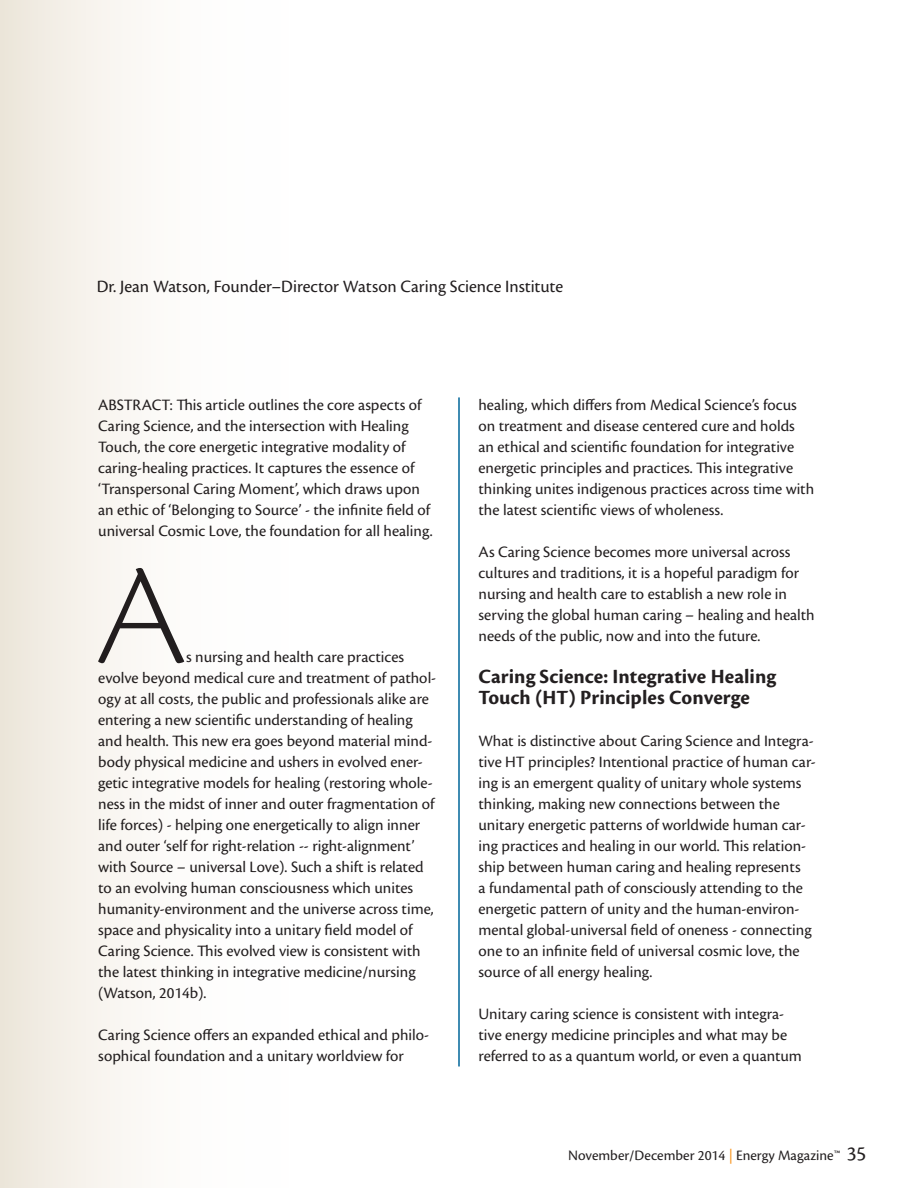
<style>
.page{position:relative;width:918px;height:1188px;background:#fff}
.page>*{position:absolute;margin:0;border:0;box-sizing:border-box;transform-origin:0 0}
.t1{font:150.3px "Cronos Pro Lt Disp";color:#231f20}
.t2{font:700 21px/21px "Cronos Pro";color:#231f20}
.t3{font:18px "Cronos Pro";color:#231f20}
.t4{font:16.5px/21px "Cronos Pro";color:#231f20}
.t5{font:15px "Cronos Pro";color:#231f20}
.s1{color:#f7931d}
.s2{font-size:21px}
</style>
<div class="page">
<hr style="left:458px;top:397px;width:2px;height:670px;background:#069">
<div style="left:1px;top:0;width:338px;height:1188px;background:linear-gradient(to right,#f1ebe2,#fff)"></div>
<p class="t3" style="left:97px;top:276px;width:468px">Dr. Jean Watson, Founder–Director Watson Caring Science Institute</p>
<p class="t4" style="left:98px;top:395px;width:336px">ABSTRACT: This article outlines the core aspects of Caring Science, and the intersection with Healing Touch, the core energetic integrative modality of caring-healing practices. It captures the essence of ‘Transpersonal Caring Moment’, which draws upon an ethic of ‘Belonging to Source’ - the infinite field of universal Cosmic Love, the foundation for all healing.</p>
<p class="t1" style="left:96px;top:529px;width:91px">A</p>
<p class="t4" style="left:98px;top:647px;width:340px;text-indent:88px">s nursing and health care practices evolve beyond medical cure and treatment of pathol&shy;ogy at all costs, the public and professionals alike are entering a new scientific understanding of healing and health. This new era goes beyond material mind&shy;body physical medicine and ushers in evolved ener&shy;getic integrative models for healing (restoring whole&shy;ness in the midst of inner and outer fragmentation of life forces) - helping one energetically to align inner and outer ‘self for right-relation -- right-alignment’ with Source – universal Love). Such a shift is related to an evolving human consciousness which unites humanity-environment and the universe across time, space and physicality into a unitary field model of Caring Science. This evolved view is consistent with the latest thinking in integrative medicine/nursing (Watson, 2014b).</p>
<p class="t4" style="left:98px;top:1025px;width:333px">Caring Science offers an expanded ethical and philo&shy;sophical foundation and a unitary worldview for</p>
<p class="t4" style="left:478px;top:395px;width:337px">healing, which differs from Medical Science’s focus on treatment and disease centered cure and holds an ethical and scientific foundation for integrative energetic principles and practices. This integrative thinking unites indigenous practices across time with the latest scientific views of wholeness.</p>
<p class="t4" style="left:478px;top:542px;width:338px">As Caring Science becomes more universal across cultures and traditions, it is a hopeful paradigm for nursing and health care to establish a new role in serving the global human caring – healing and health needs of the public, now and into the future.</p>
<p class="t2" style="left:478px;top:667px;width:299px">Caring Science: Integrative Healing<br>Touch (HT) Principles Converge</p>
<p class="t4" style="left:478px;top:731px;width:339px">What is distinctive about Caring Science and Integra&shy;tive HT principles? Intentional practice of human car&shy;ing is an emergent quality of unitary whole systems thinking, making new connections between the unitary energetic patterns of worldwide human car&shy;ing practices and healing in our world. This relation&shy;ship between human caring and healing represents<br>a fundamental path of consciously attending to the energetic pattern of unity and the human-environ&shy;mental global-universal field of oneness - connecting one to an infinite field of universal cosmic love, the source of all energy healing.</p>
<p class="t4" style="left:478px;top:1004px;width:325px">Unitary caring science is consistent with integra&shy;tive energy medicine principles and what may be referred to as a quantum world, or even a quantum</p>
<p class="t5" style="left:568px;top:1146px;width:300px">November/December 2014 <span class="s1">|</span> Energy Magazine™ <span class="s2">35</span></p>
</div>
